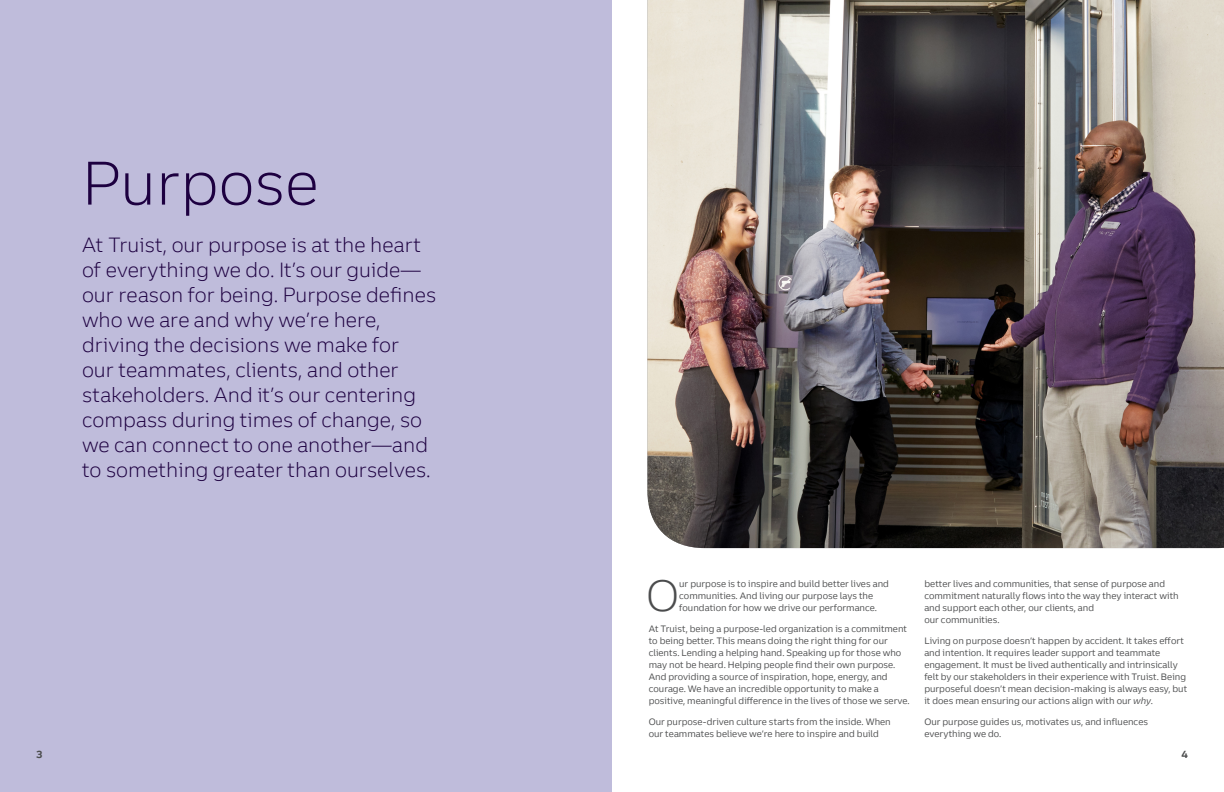
<style>
.page{position:relative;width:1224px;height:792px;background:#fff}
.page>*{position:absolute;margin:0;border:0;box-sizing:border-box;transform-origin:0 0}
.Big_Headline{font:300 60px "Truist Trio";color:#1d0040}
.Body{font:300 42.6px "Truist Trio";color:#4b4c4d}
.Dek{font:300 20px/25px "Truist Trio";color:#1d0040}
.Dek-2{font:700 10px "Truist Trio";color:#4b4c4d}
.Body-2{font:9px/12px "Truist Trio";color:#4b4c4d}
.s1{font-style:italic}
</style>
<div class="page">
<div style="left:0;top:0;width:612px;height:792px;background:#bfbcdb"></div>
<img style="left:647px;top:0;width:577px;height:548px">
<p class="Big_Headline" style="left:82px;top:147px;width:238px">Purpose</p>
<p class="Dek" style="left:82px;top:232px;width:356px">At Truist, our purpose is at the heart of everything we do. It’s our guide— our reason for being. Purpose defines who we are and why we’re here, driving the decisions we make for<br>our teammates, clients, and other stakeholders. And it’s our centering compass during times of change, so we can connect to one another—and to something greater than ourselves.</p>
<p class="Dek-2" style="left:36px;top:748px;width:8px">3</p>
<p class="Body" style="left:646px;top:570px;width:35px">O</p>
<p class="Body-2" style="left:679px;top:577px;width:211px">ur purpose is to inspire and build better lives and communities. And living our purpose lays the foundation for how we drive our performance.</p>
<p class="Body-2" style="left:649px;top:622px;width:262px">At Truist, being a purpose-led organization is a commitment to being better. This means doing the right thing for our clients. Lending a helping hand. Speaking up for those who may not be heard. Helping people find their own purpose.<br>And providing a source of inspiration, hope, energy, and courage. We have an incredible opportunity to make a positive, meaningful difference in the lives of those we serve.</p>
<p class="Body-2" style="left:649px;top:715px;width:244px">Our purpose-driven culture starts from the inside. When our teammates believe we’re here to inspire and build</p>
<p class="Body-2" style="left:924px;top:577px;width:256px">better lives and communities, that sense of purpose and commitment naturally flows into the way they interact with and support each other, our clients, and<br>our communities.</p>
<p class="Body-2" style="left:924px;top:634px;width:264px">Living on purpose doesn’t happen by accident. It takes effort and intention. It requires leader support and teammate engagement. It must be lived authentically and intrinsically felt by our stakeholders in their experience with Truist. Being purposeful doesn’t mean decision-making is always easy, but it does mean ensuring our actions align with our <span class="s1">why</span>.</p>
<p class="Body-2" style="left:924px;top:715px;width:225px">Our purpose guides us, motivates us, and influences everything we do.</p>
<p class="Dek-2" style="left:1181px;top:748px;width:8px">4</p>
</div>
